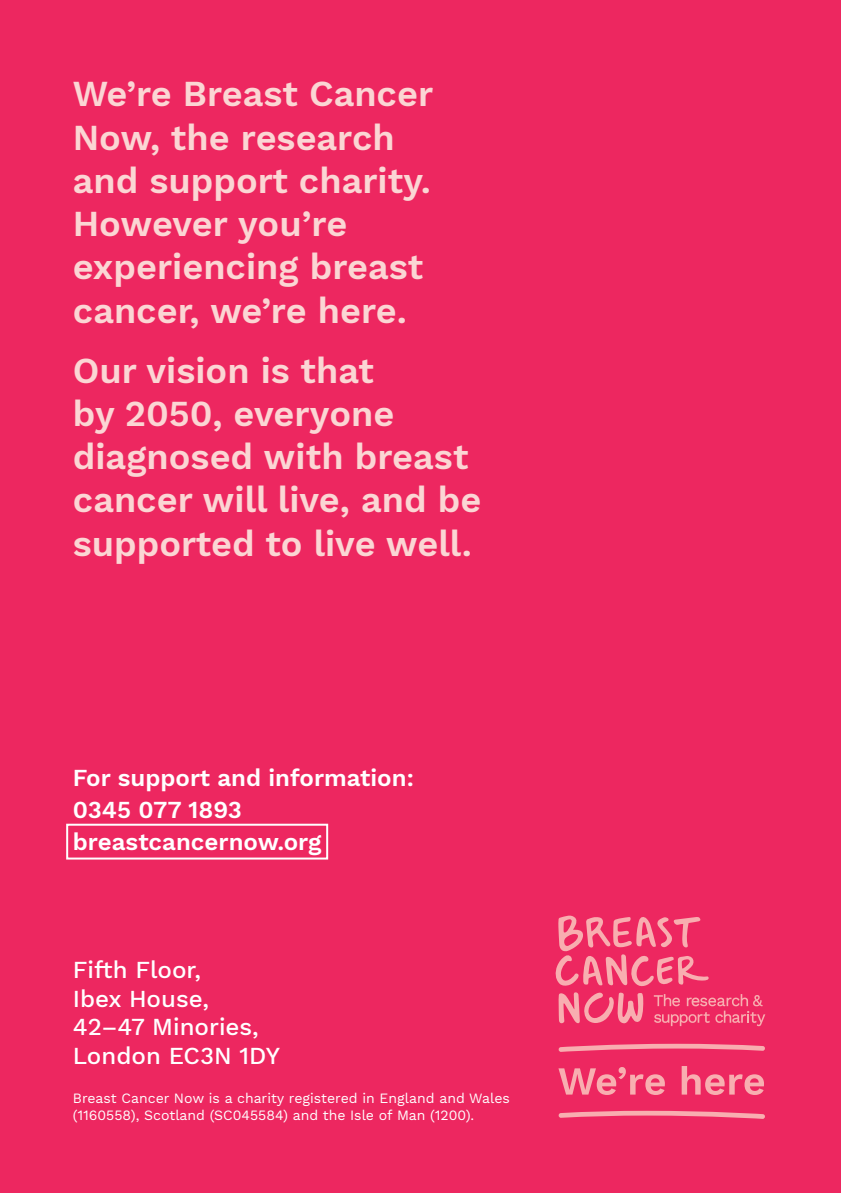
<style>
.page{position:relative;width:841px;height:1193px;background:#fff}
.page>*{position:absolute;margin:0;border:0;box-sizing:border-box;transform-origin:0 0}
.t1{font:600 36px/43.2px "Work Sans";color:#fbd6d4}
.t2{font:600 24px/32px "Work Sans";color:#fff}
.t3{font:500 24px/28.8px "Work Sans";color:#fff}
.t4{font:14px/16.8px "Work Sans";color:#fff}
</style>
<div class="page">
<div style="left:0;top:0;width:841px;height:1192px;background:#ed2760"></div>
<svg style="left:558px;top:992px;width:85px;height:31px"></svg>
<svg style="left:555px;top:915px;width:154px;height:71px"></svg>
<svg style="left:654px;top:994px;width:111px;height:32px"></svg>
<svg style="left:558px;top:1067px;width:107px;height:27px"></svg>
<svg style="left:681px;top:1066px;width:83px;height:28px"></svg>
<svg style="left:558px;top:1043px;width:207px;height:8px"></svg>
<svg style="left:558px;top:1110px;width:207px;height:8px"></svg>
<div style="left:66px;top:823px;width:262px;height:36px;border:2px solid #fff"></div>
<p class="t1" style="left:73px;top:74px;width:362px">We’re Breast Cancer<br>Now, the research and support charity.<br>However you’re experiencing breast cancer, we’re here.</p>
<p class="t1" style="left:73px;top:350px;width:410px">Our vision is that<br>by 2050, everyone diagnosed with breast cancer will live, and be supported to live well.</p>
<p class="t2" style="left:73px;top:762px;width:342px">For support and information:<br>0345 077 1893 breastcancernow.org</p>
<p class="t3" style="left:73px;top:956px;width:209px">Fifth Floor,<br>Ibex House,<br>42–47 Minories,<br>London EC3N 1DY</p>
<p class="t4" style="left:73px;top:1090px;width:438px">Breast Cancer Now is a charity registered in England and Wales (1160558), Scotland (SC045584) and the Isle of Man (1200).</p>
</div>
